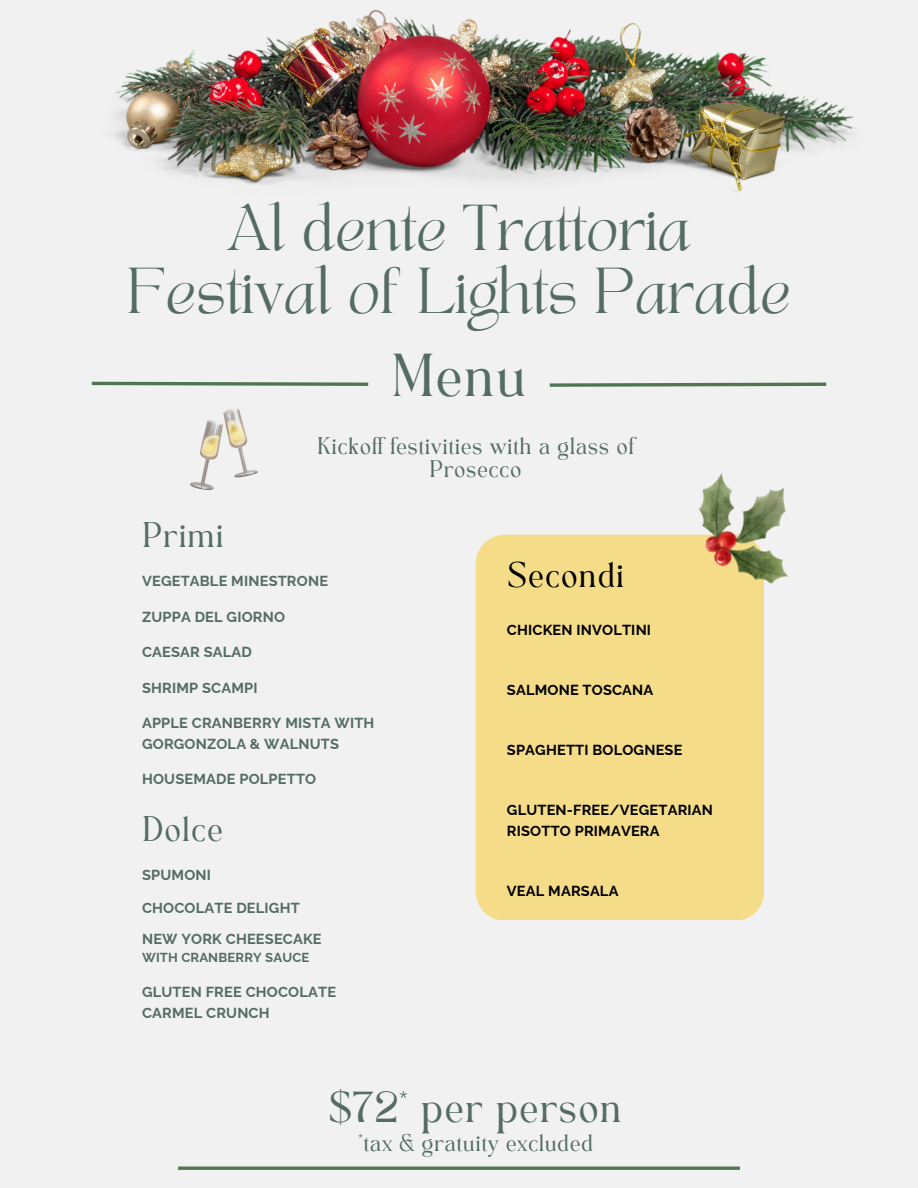
<style>
.page{position:relative;width:918px;height:1188px;background:#f1f1f1}
.page>*{position:absolute;margin:0;border:0;box-sizing:border-box;transform-origin:0 0}
.t1{font:45.3px/63px "TANAEGEAN";letter-spacing:-.01em;color:#546c63;text-align:center}
.t2{font:42.3px "TAN Angleton";color:#546c63}
.t3{font:30.3px "TAN Angleton";letter-spacing:-.01em;color:#546c63}
.t4{font:24.9px "TAN Angleton";letter-spacing:-.01em;color:#546c63}
.t5{font:24.9px "TAN Angleton";letter-spacing:-.01em;color:#000}
.t6{font:16.8px/22.5px "TAN Angleton";letter-spacing:-.01em;color:#546c63;text-align:center}
.t7{font:700 14.55px/20.4px "Raleway";letter-spacing:.015em;color:#546c63}
.t8{font:700 14.55px/20.4px "Raleway";letter-spacing:.015em;color:#000}
.t9{font:700 13.05px "Raleway";letter-spacing:.015em;color:#546c63}
</style>
<div class="page">
<svg style="left:91px;top:381px;width:278px;height:5px"></svg>
<div style="left:476px;top:535px;width:288px;height:385px;background:#f4dc89"></div>
<img style="left:686px;top:471px;width:103px;height:116px">
<hr style="left:178px;top:1167px;width:562px;height:3px;background:#507650">
<img style="left:114px;top:10px;width:741px;height:183px">
<svg style="left:549px;top:382px;width:278px;height:5px"></svg>
<img style="left:190px;top:408px;width:68px;height:81px">
<h5 class="t1" style="left:127px;top:204px;width:666px">Al dente Trattoria<br>Festival of Lights Parade</h5>
<p class="t2" style="left:391px;top:353px;width:137px">Menu</p>
<h4 class="t4" style="left:142px;top:521px;width:84px">Primi</h4>
<h2 class="t6" style="left:317px;top:437px;width:319px">Kickoff festivities with a glass of<br>Prosecco</h2>
<h5 class="t7" style="left:142px;top:571px;width:188px">VEGETABLE MINESTRONE</h5>
<h5 class="t7" style="left:142px;top:606px;width:144px">ZUPPA DEL GIORNO</h5>
<h5 class="t7" style="left:142px;top:642px;width:111px">CAESAR SALAD</h5>
<p class="t7" style="left:142px;top:677px;width:117px">SHRIMP SCAMPI</p>
<h5 class="t7" style="left:142px;top:713px;width:234px">APPLE CRANBERRY MISTA WITH<br>GORGONZOLA &amp; WALNUTS</h5>
<h3 class="t7" style="left:142px;top:769px;width:176px">HOUSEMADE POLPETTO</h3>
<h3 class="t4" style="left:142px;top:816px;width:83px">Dolce</h3>
<h5 class="t7" style="left:142px;top:865px;width:70px">SPUMONI</h5>
<h3 class="t7" style="left:142px;top:897px;width:159px">CHOCOLATE DELIGHT</h3>
<h5 class="t7" style="left:142px;top:928px;width:181px">NEW YORK CHEESECAKE</h5>
<h5 class="t9" style="left:142px;top:950px;width:169px">WITH CRANBERRY SAUCE</h5>
<h4 class="t7" style="left:142px;top:982px;width:196px">GLUTEN FREE CHOCOLATE<br>CARMEL CRUNCH</h4>
<p class="t5" style="left:507px;top:561px;width:119px">Secondi</p>
<h5 class="t8" style="left:507px;top:620px;width:146px">CHICKEN INVOLTINI</h5>
<h5 class="t8" style="left:507px;top:680px;width:148px">SALMONE TOSCANA</h5>
<h5 class="t8" style="left:507px;top:740px;width:177px">SPAGHETTI BOLOGNESE</h5>
<h5 class="t8" style="left:507px;top:800px;width:208px">GLUTEN-FREE/VEGETARIAN<br>RISOTTO PRIMAVERA</h5>
<h5 class="t8" style="left:507px;top:881px;width:113px">VEAL MARSALA</h5>
<p class="t3" style="left:329px;top:1092px;width:295px">$72* per person</p>
<h5 class="t6" style="left:358px;top:1135px;width:237px">*tax &amp; gratuity excluded</h5>
</div>
